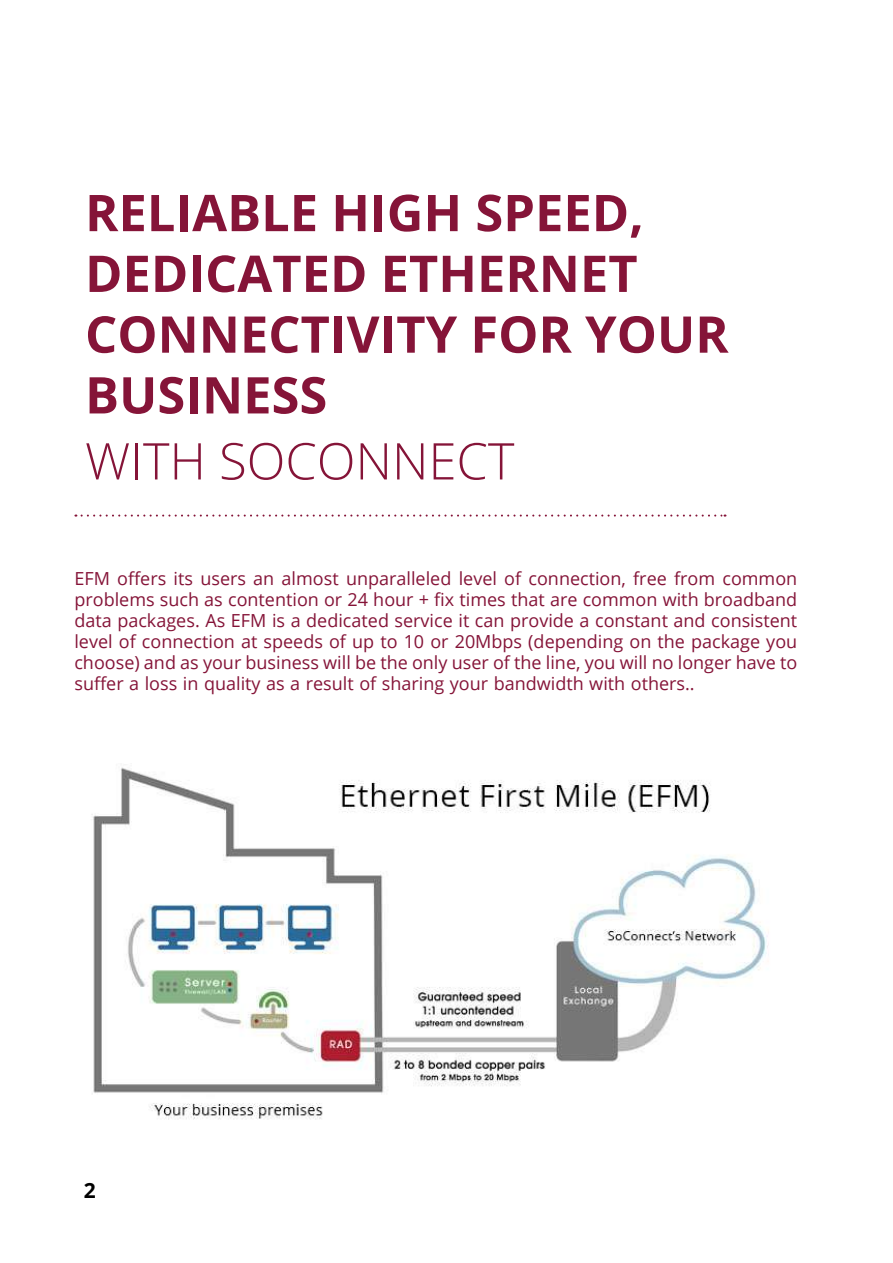
<style>
.page{position:relative;width:893px;height:1263px;background:#fff}
.page>*{position:absolute;margin:0;border:0;box-sizing:border-box;transform-origin:0 0}
.t1{font:700 50.7px/60.8px "Open Sans";color:#851438}
.t2{font:300 50.7px "Open Sans";color:#851438}
.t3{font:700 21px "Open Sans";color:#000}
.t4{font:18px/21px "Open Sans";color:#851438;text-align:justify}
</style>
<div class="page">
<svg style="left:82px;top:514px;width:643px;height:3px"></svg>
<img style="left:91px;top:767px;width:677px;height:353px">
<h1 class="t1" style="left:85px;top:181px;width:645px">RELIABLE HIGH SPEED,<br>DEDICATED ETHERNET<br>CONNECTIVITY FOR YOUR<br>BUSINESS</h1>
<h1 class="t2" style="left:85px;top:426px;width:431px">WITH SOCONNECT</h1>
<p class="t4" style="left:74px;top:568px;width:724px">EFM offers its users an almost unparalleled level of connection, free from common problems such as contention or 24 hour + fix times that are common with broadband data packages. As EFM is a dedicated service it can provide a constant and consistent level of connection at speeds of up to 10 or 20Mbps (depending on the package you choose) and as your business will be the only user of the line, you will no longer have to suffer a loss in quality as a result of sharing your bandwidth with others..</p>
<p class="t3" style="left:84px;top:1176px;width:13px">2</p>
</div>
